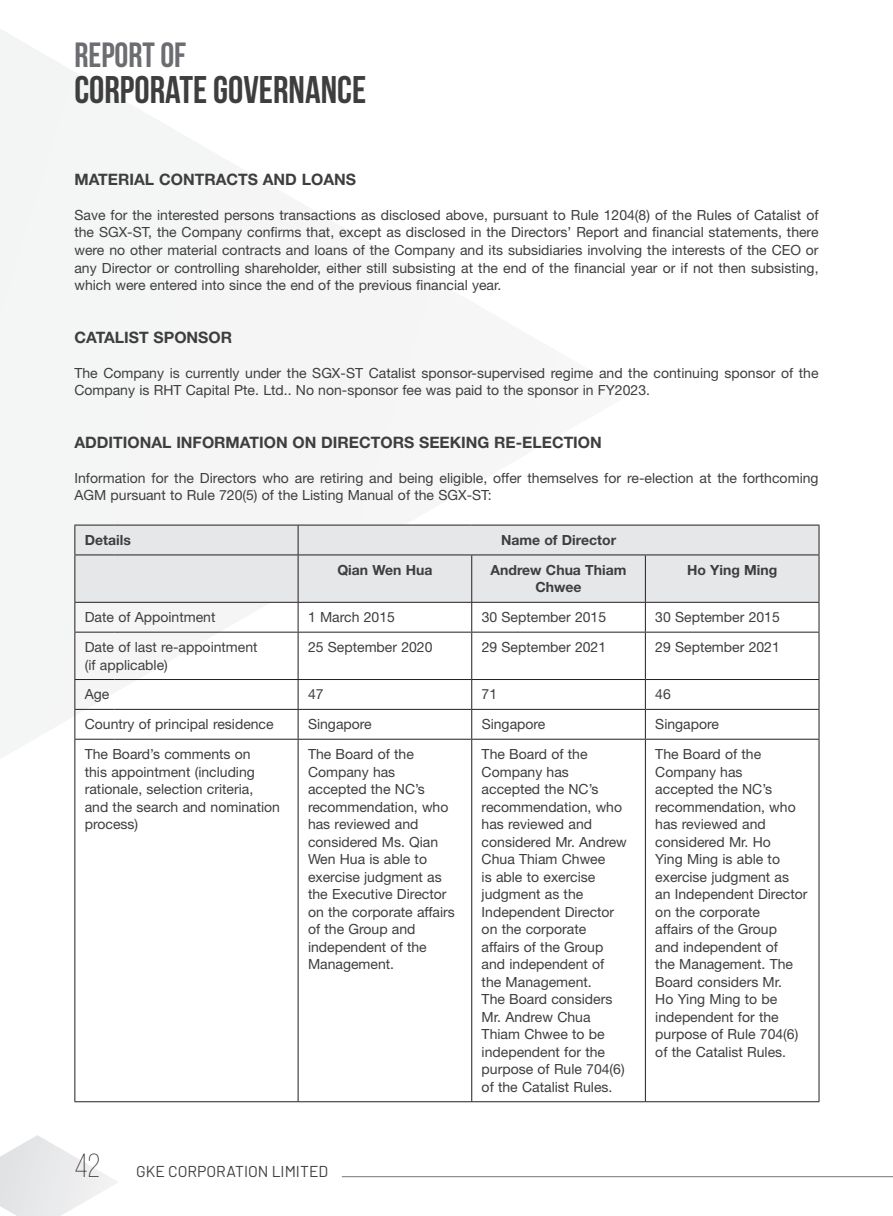
<style>
.page{position:relative;width:893px;height:1216px;background:#fff}
.page>*{position:absolute;margin:0;border:0;box-sizing:border-box;transform-origin:0 0}
.t1{font:38.5px "Bebas Neue";color:#3e3e3f}
.t2{font:35px "Bebas Neue";color:#6c6d70}
.t3{font:700 15.75px "Helvetica Neue LT Std";color:#3e3e3f}
.t4{font:15.75px "Barlow";color:#3e3e3f}
.t5{font:14px/17.5px "Helvetica Neue LT Std";color:#3e3e3f}
.t6{font:700 14px/17.5px "Helvetica Neue LT Std";color:#3e3e3f;text-align:center}
.s1{font-family:"Bebas Neue";font-weight:300;font-size:33.25px;color:#231f20}
</style>
<div class="page">
<svg style="left:0;top:1135px;width:118px;height:80px"></svg>
<svg style="left:0;top:29px;width:631px;height:745px"></svg>
<hr style="left:342px;top:1176px;width:551px;height:1px;background:#76787b">
<div style="left:75px;top:525px;width:744px;height:77px;background:#e6e7e9"></div>
<svg style="left:74px;top:603px;width:1px;height:28px"></svg>
<svg style="left:298px;top:603px;width:1px;height:28px"></svg>
<svg style="left:471px;top:603px;width:1px;height:28px"></svg>
<svg style="left:645px;top:603px;width:1px;height:28px"></svg>
<svg style="left:819px;top:602px;width:1px;height:29px"></svg>
<hr style="left:74px;top:631px;width:41px;height:1px;background:#231f20">
<hr style="left:74px;top:632px;width:1px;height:47px;background:#231f20">
<hr style="left:115px;top:631px;width:357px;height:1px;background:#231f20">
<hr style="left:298px;top:632px;width:1px;height:47px;background:#231f20">
<hr style="left:472px;top:631px;width:173px;height:1px;background:#231f20">
<hr style="left:471px;top:632px;width:1px;height:47px;background:#231f20">
<hr style="left:645px;top:631px;width:174px;height:1px;background:#231f20">
<hr style="left:645px;top:632px;width:1px;height:47px;background:#231f20">
<hr style="left:819px;top:632px;width:1px;height:47px;background:#231f20">
<hr style="left:74px;top:679px;width:41px;height:1px;background:#231f20">
<hr style="left:115px;top:679px;width:357px;height:1px;background:#231f20">
<hr style="left:472px;top:679px;width:173px;height:1px;background:#231f20">
<hr style="left:645px;top:679px;width:174px;height:1px;background:#231f20">
<hr style="left:74px;top:709px;width:41px;height:1px;background:#231f20">
<svg style="left:74px;top:680px;width:1px;height:58px"></svg>
<hr style="left:115px;top:709px;width:357px;height:1px;background:#231f20">
<svg style="left:298px;top:680px;width:1px;height:58px"></svg>
<hr style="left:472px;top:709px;width:173px;height:1px;background:#231f20">
<svg style="left:471px;top:680px;width:1px;height:58px"></svg>
<hr style="left:645px;top:709px;width:174px;height:1px;background:#231f20">
<svg style="left:645px;top:680px;width:1px;height:58px"></svg>
<svg style="left:819px;top:680px;width:1px;height:58px"></svg>
<hr style="left:74px;top:738px;width:41px;height:1px;background:#231f20">
<hr style="left:74px;top:739px;width:1px;height:362px;background:#231f20">
<hr style="left:115px;top:738px;width:357px;height:1px;background:#231f20">
<hr style="left:298px;top:739px;width:1px;height:362px;background:#231f20">
<hr style="left:472px;top:738px;width:173px;height:1px;background:#231f20">
<hr style="left:471px;top:739px;width:1px;height:362px;background:#231f20">
<hr style="left:645px;top:738px;width:174px;height:1px;background:#231f20">
<hr style="left:645px;top:739px;width:1px;height:362px;background:#231f20">
<hr style="left:819px;top:739px;width:1px;height:362px;background:#231f20">
<hr style="left:74px;top:1101px;width:745px;height:1px;background:#231f20">
<hr style="left:74px;top:524px;width:41px;height:1px;background:#231f20">
<svg style="left:74px;top:525px;width:1px;height:29px"></svg>
<hr style="left:115px;top:524px;width:357px;height:1px;background:#231f20">
<svg style="left:298px;top:525px;width:1px;height:29px"></svg>
<hr style="left:472px;top:524px;width:347px;height:1px;background:#231f20">
<svg style="left:819px;top:525px;width:1px;height:29px"></svg>
<hr style="left:74px;top:554px;width:41px;height:1px;background:#231f20">
<hr style="left:74px;top:555px;width:1px;height:47px;background:#231f20">
<hr style="left:115px;top:554px;width:357px;height:1px;background:#231f20">
<hr style="left:298px;top:555px;width:1px;height:47px;background:#231f20">
<hr style="left:472px;top:554px;width:173px;height:1px;background:#231f20">
<hr style="left:471px;top:555px;width:1px;height:47px;background:#231f20">
<hr style="left:645px;top:554px;width:174px;height:1px;background:#231f20">
<hr style="left:645px;top:555px;width:1px;height:47px;background:#231f20">
<hr style="left:819px;top:555px;width:1px;height:47px;background:#231f20">
<hr style="left:74px;top:602px;width:745px;height:1px;background:#231f20">
<h2 class="t2" style="left:74px;top:34px;width:113px">REPORT OF</h2>
<h1 class="t1" style="left:74px;top:68px;width:293px">CORPORATE GOVERNANCE</h1>
<p class="t3" style="left:74px;top:174px;width:283px">MATERIAL CONTRACTS AND LOANS</p>
<p class="t5" style="left:74px;top:208px;width:746px;text-align:justify">Save for the interested persons transactions as disclosed above, pursuant to Rule 1204(8) of the Rules of Catalist of the SGX-ST, the Company confirms that, except as disclosed in the Directors’ Report and financial statements, there were no other material contracts and loans of the Company and its subsidiaries involving the interests of the CEO or any Director or controlling shareholder, either still subsisting at the end of the financial year or if not then subsisting, which were entered into since the end of the previous financial year.</p>
<p class="t3" style="left:74px;top:331px;width:159px">CATALIST SPONSOR</p>
<p class="t5" style="left:74px;top:365px;width:746px">The Company is currently under the SGX-ST Catalist sponsor-supervised regime and the continuing sponsor of the<br>Company is RHT Capital Pte. Ltd.. No non-sponsor fee was paid to the sponsor in FY2023.</p>
<p class="t3" style="left:74px;top:436px;width:529px">ADDITIONAL INFORMATION ON DIRECTORS SEEKING RE-ELECTION</p>
<p class="t5" style="left:74px;top:470px;width:746px">Information for the Directors who are retiring and being eligible, offer themselves for re-election at the forthcoming<br>AGM pursuant to Rule 720(5) of the Listing Manual of the SGX-ST:</p>
<p class="t6" style="left:85px;top:532px;width:48px">Details</p>
<p class="t6" style="left:501px;top:532px;width:117px">Name of Director</p>
<p class="t6" style="left:337px;top:562px;width:97px">Qian Wen Hua</p>
<p class="t6" style="left:491px;top:562px;width:137px">Andrew Chua Thiam<br>Chwee</p>
<p class="t6" style="left:687px;top:562px;width:92px">Ho Ying Ming</p>
<p class="t5" style="left:85px;top:610px;width:132px">Date of Appointment</p>
<p class="t5" style="left:308px;top:610px;width:88px">1 March 2015</p>
<p class="t5" style="left:482px;top:610px;width:126px">30 September 2015</p>
<p class="t5" style="left:655px;top:610px;width:126px">30 September 2015</p>
<p class="t5" style="left:85px;top:639px;width:174px">Date of last re-appointment (if applicable)</p>
<p class="t5" style="left:308px;top:639px;width:126px">25 September 2020</p>
<p class="t5" style="left:482px;top:639px;width:126px">29 September 2021</p>
<p class="t5" style="left:655px;top:639px;width:126px">29 September 2021</p>
<p class="t5" style="left:85px;top:687px;width:26px">Age</p>
<p class="t5" style="left:308px;top:687px;width:17px">47</p>
<p class="t5" style="left:482px;top:687px;width:17px">71</p>
<p class="t5" style="left:655px;top:687px;width:17px">46</p>
<p class="t5" style="left:85px;top:717px;width:190px">Country of principal residence</p>
<p class="t5" style="left:308px;top:717px;width:65px">Singapore</p>
<p class="t5" style="left:482px;top:717px;width:65px">Singapore</p>
<p class="t5" style="left:655px;top:717px;width:65px">Singapore</p>
<p class="t5" style="left:85px;top:746px;width:197px">The Board’s comments on<br>this appointment (including rationale, selection criteria, and the search and nomination process)</p>
<p class="t5" style="left:308px;top:746px;width:148px">The Board of the<br>Company has accepted the NC’s recommendation, who has reviewed and considered Ms. Qian<br>Wen Hua is able to exercise judgment as the Executive Director on the corporate affairs of the Group and independent of the<br>Management.</p>
<p class="t5" style="left:482px;top:746px;width:147px">The Board of the<br>Company has accepted the NC’s recommendation, who has reviewed and considered Mr. Andrew<br>Chua Thiam Chwee<br>is able to exercise judgment as the<br>Independent Director on the corporate affairs of the Group and independent of the Management.<br>The Board considers<br>Mr. Andrew Chua<br>Thiam Chwee to be independent for the purpose of Rule 704(6) of the Catalist Rules.</p>
<p class="t5" style="left:655px;top:746px;width:154px">The Board of the<br>Company has<br>accepted the NC’s recommendation, who has reviewed and considered Mr. Ho<br>Ying Ming is able to exercise judgment as an Independent Director on the corporate<br>affairs of the Group<br>and independent of<br>the Management. The<br>Board considers Mr.<br>Ho Ying Ming to be independent for the purpose of Rule 704(6) of the Catalist Rules.</p>
<p class="t4" style="left:74px;top:1161px;width:255px"><span class="s1">42</span> GKE CORPORATION LIMITED</p>
</div>
